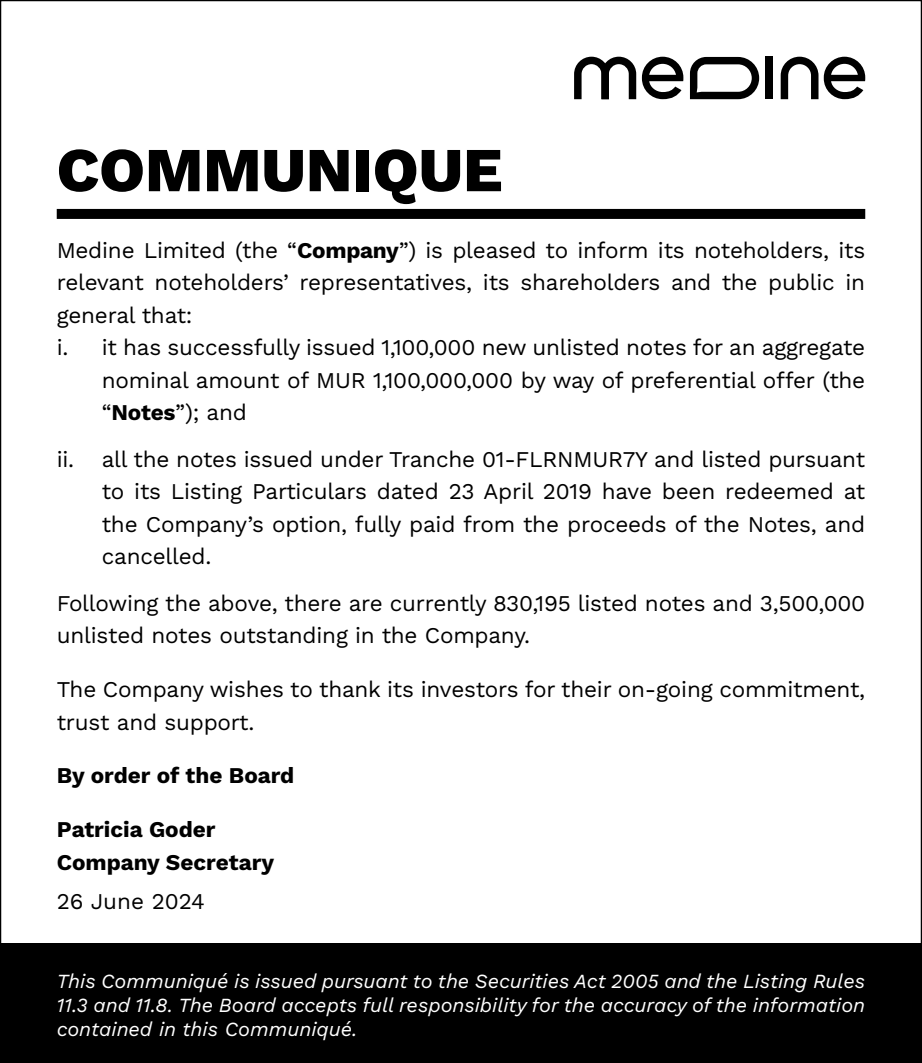
<style>
.page{position:relative;width:922px;height:1063px;background:#fff}
.page>*{position:absolute;margin:0;border:0;box-sizing:border-box;transform-origin:0 0}
.t1{font:800 62.5px "Work Sans";color:#000}
.t2{font:22.5px/32.5px "Work Sans";letter-spacing:-.01em;color:#000}
.t3{font:700 22.5px/32.5px "Work Sans";color:#000}
.t4{font:italic 20px/24px "Work Sans";color:#fff;text-align:justify}
.s1{font-weight:700}
</style>
<div class="page">
<div style="left:0;top:943px;width:921px;height:120px;background:#000"></div>
<div style="left:765px;top:57px;width:7px;height:42px;background:#000"></div>
<svg style="left:574px;top:57px;width:109px;height:42px"></svg>
<svg style="left:780px;top:57px;width:85px;height:42px"></svg>
<svg style="left:689px;top:57px;width:70px;height:42px"></svg>
<div style="left:57px;top:209px;width:808px;height:10px;background:#000"></div>
<h1 class="t1" style="left:57px;top:122px;width:447px">COMMUNIQUE</h1>
<p class="t2" style="left:57px;top:233px;width:809px">Medine Limited (the “<span class="s1">Company</span>”) is pleased to inform its noteholders, its</p>
<p class="t2" style="left:57px;top:265px;width:809px">relevant noteholders’ representatives, its shareholders and the public in</p>
<p class="t2" style="left:57px;top:298px;width:137px">general that:</p>
<p class="t2" style="left:57px;top:330px;width:809px">i. it has successfully issued 1,100,000 new unlisted notes for an aggregate</p>
<p class="t2" style="left:102px;top:363px;width:764px">nominal amount of MUR 1,100,000,000 by way of preferential offer (the</p>
<p class="t2" style="left:102px;top:395px;width:147px">“<span class="s1">Notes</span>”); and</p>
<p class="t2" style="left:102px;top:442px;width:764px;text-align:justify;text-indent:-45px">ii. all the notes issued under Tranche 01-FLRNMUR7Y and listed pursuant to its Listing Particulars dated 23 April 2019 have been redeemed at the Company’s option, fully paid from the proceeds of the Notes, and cancelled.</p>
<p class="t2" style="left:57px;top:586px;width:809px">Following the above, there are currently 830,195 listed notes and 3,500,000 unlisted notes outstanding in the Company.</p>
<p class="t2" style="left:57px;top:672px;width:809px">The Company wishes to thank its investors for their on-going commitment, trust and support.</p>
<p class="t3" style="left:57px;top:759px;width:239px">By order of the Board</p>
<p class="t3" style="left:57px;top:812px;width:219px">Patricia Goder<br>Company Secretary</p>
<p class="t2" style="left:57px;top:884px;width:150px">26 June 2024</p>
<p class="t4" style="left:57px;top:968px;width:809px">This Communiqué is issued pursuant to the Securities Act 2005 and the Listing Rules 11.3 and 11.8. The Board accepts full responsibility for the accuracy of the information contained in this Communiqué.</p>
</div>
